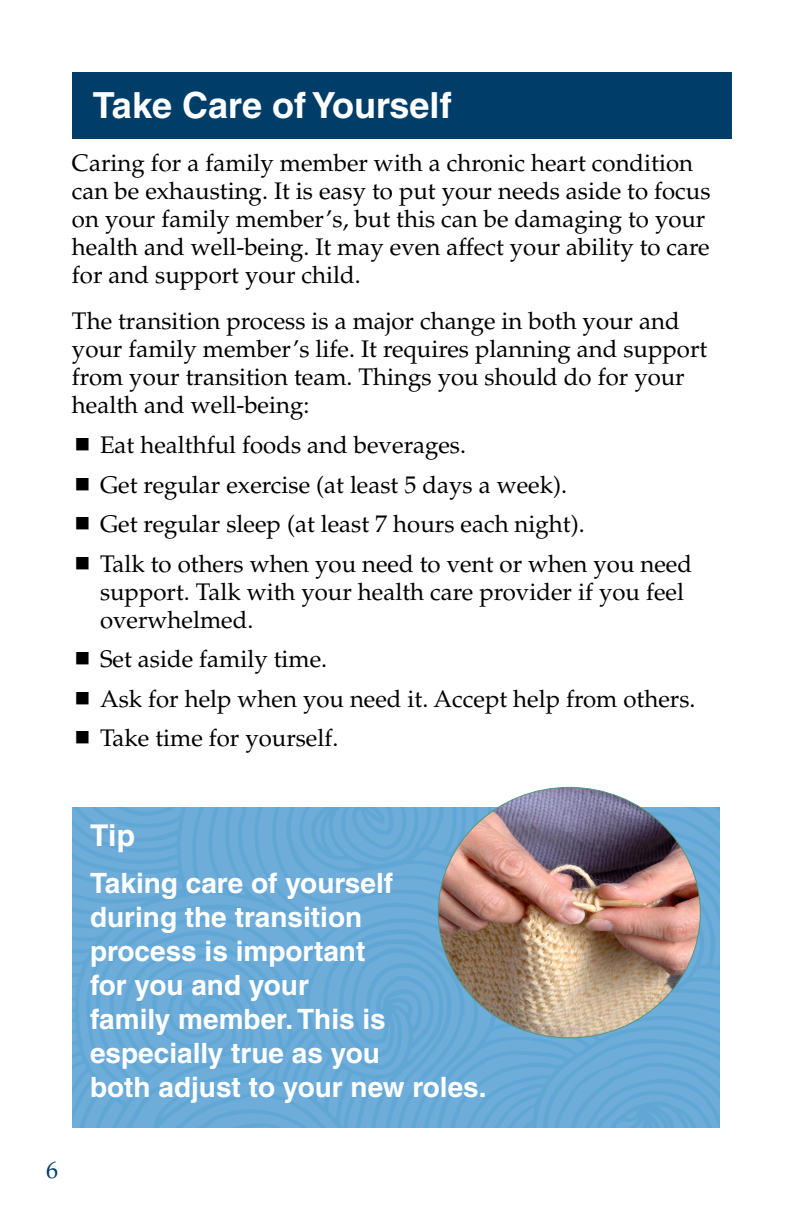
<style>
.page{position:relative;width:792px;height:1224px;background:#fff}
.page>*{position:absolute;margin:0;border:0;box-sizing:border-box;transform-origin:0 0}
.t1{font:700 36px "Helvetica";color:#fff}
.t2{font:700 30px "Helvetica";color:#fff}
.t3{font:700 28px/34px "Helvetica";color:#fff}
.t4{font:24px/28px "Palatino";color:#000}
.t5{font:24px "Palatino";color:#003e6a}
</style>
<div class="page">
<svg style="left:72px;top:807px;width:648px;height:321px;background:#69aad7"></svg>
<img style="left:438px;top:787px;width:262px;height:251px">
<div style="left:72px;top:72px;width:660px;height:66px;background:#003e6a"></div>
<h1 class="t1" style="left:93px;top:83px;width:360px">Take Care of Yourself</h1>
<p class="t4" style="left:72px;top:149px;width:640px">Caring for a family member with a chronic heart condition can be exhausting. It is easy to put your needs aside to focus on your family member’s, but this can be damaging to your health and well-being. It may even affect your ability to care for and support your child.</p>
<p class="t4" style="left:72px;top:307px;width:637px">The transition process is a major change in both your and your family member’s life. It requires planning and support from your transition team. Things you should do for your health and well-being:</p>
<p class="t4" style="left:100px;top:426px;width:594px;line-height:39.6px">Eat healthful foods and beverages.<br>Get regular exercise (at least 5 days a week).<br>Get regular sleep (at least 7 hours each night).<br>Talk to others when you need to vent or when you need</p>
<p class="t4" style="left:100px;top:578px;width:585px">support. Talk with your health care provider if you feel overwhelmed.</p>
<p class="t4" style="left:100px;top:640px;width:597px;line-height:39.6px">Set aside family time.<br>Ask for help when you need it. Accept help from others.<br>Take time for yourself.</p>
<p class="t5" style="left:46px;top:1156px;width:13px">6</p>
<p class="t2" style="left:90px;top:818px;width:46px">Tip</p>
<p class="t3" style="left:90px;top:866px;width:398px">Taking care of yourself during the transition<br>process is important<br>for you and your<br>family member. This is especially true as you<br>both adjust to your new roles.</p>
</div>
